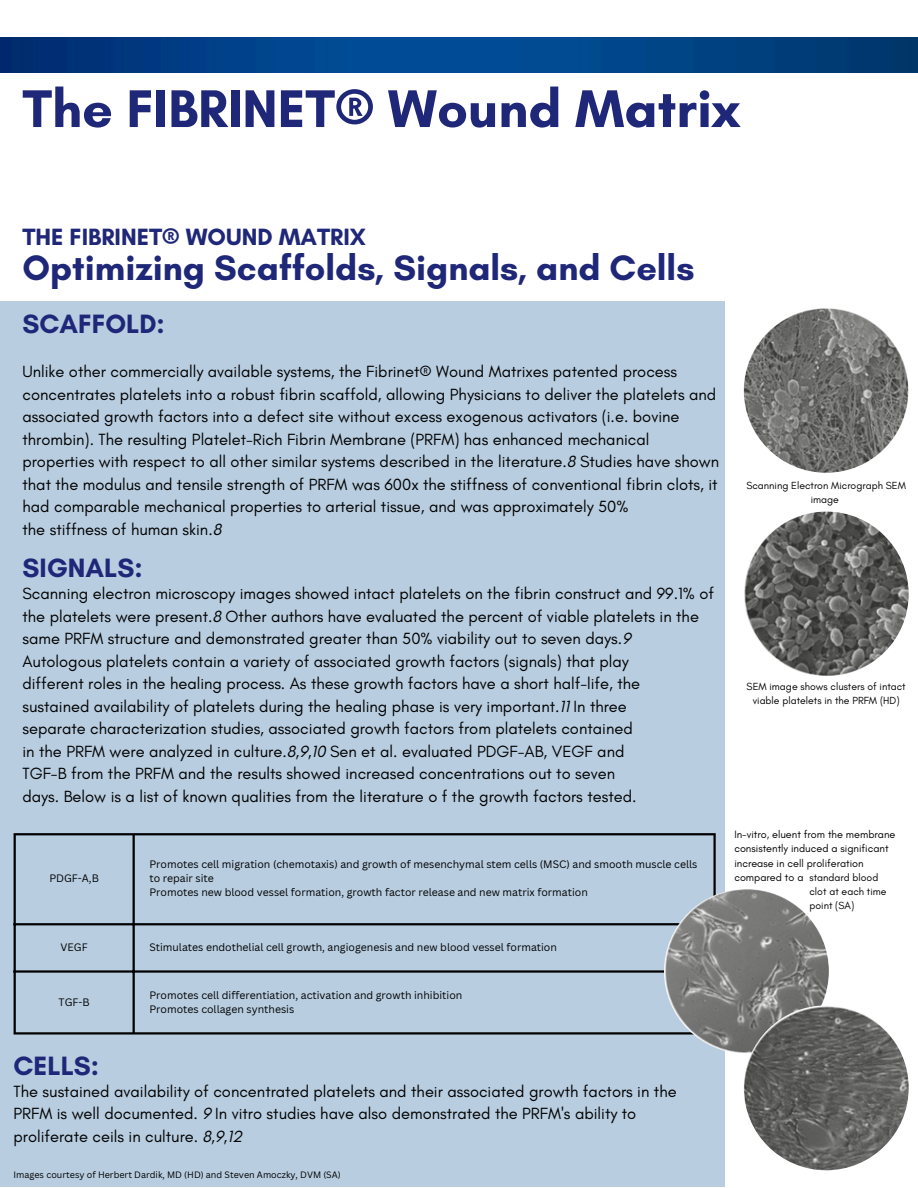
<style>
.page{position:relative;width:918px;height:1188px;background:#fff}
.page>*{position:absolute;margin:0;border:0;box-sizing:border-box;transform-origin:0 0}
.t1{font:700 54px "Glacial Indifference";color:#1f2778}
.t2{font:700 36px "Glacial Indifference";color:#1f2778}
.t3{font:700 27px "Glacial Indifference";color:#1f2778}
.t4{font:700 24px "Glacial Indifference";color:#1f2778}
.t5{font:16.5px/22.5px "Glacial Indifference";color:#000}
.t6{font:10.8px/14.4px "Glacial Indifference";color:#000}
.t7{font:10.5px/14px "Canva Sans";color:#000}
.t8{font:10.5px/14px "Glacial Indifference";color:#000;text-align:center}
.t9{font:9px "Canva Sans";color:#000}
.s1{font-style:italic}
</style>
<div class="page">
<img style="left:0;top:37px;width:918px;height:35px">
<div style="left:0;top:301px;width:725px;height:886px;background:#b8cde0"></div>
<hr style="left:14px;top:835px;width:2px;height:197px;background:#000">
<hr style="left:133px;top:835px;width:2px;height:197px;background:#000">
<hr style="left:713px;top:835px;width:3px;height:197px;background:#000">
<hr style="left:14px;top:833px;width:702px;height:2px;background:#000">
<hr style="left:14px;top:923px;width:702px;height:2px;background:#000">
<hr style="left:14px;top:970px;width:702px;height:3px;background:#000">
<hr style="left:14px;top:1032px;width:702px;height:3px;background:#000">
<img style="left:744px;top:308px;width:165px;height:165px;border-radius:50%">
<img style="left:744px;top:512px;width:165px;height:164px;border-radius:50%">
<img style="left:664px;top:889px;width:165px;height:165px;border-radius:50%">
<img style="left:744px;top:1005px;width:165px;height:165px;border-radius:50%">
<p class="t1" style="left:22px;top:76px;width:719px">The FIBRINET® Wound Matrix</p>
<p class="t4" style="left:22px;top:222px;width:345px">THE FIBRINET® WOUND MATRIX</p>
<p class="t2" style="left:22px;top:245px;width:674px">Optimizing Scaffolds, Signals, and Cells</p>
<h3 class="t3" style="left:22px;top:308px;width:144px">SCAFFOLD:</h3>
<h5 class="t5" style="left:22px;top:360px;width:698px">Unlike other commercially available systems, the Fibrinet® Wound Matrixes patented process concentrates platelets into a robust fibrin scaffold, allowing Physicians to deliver the platelets and associated growth factors into a defect site without excess exogenous activators (i.e. bovine thrombin). The resulting Platelet-Rich Fibrin Membrane (PRFM) has enhanced mechanical properties with respect to all other similar systems described in the literature.<span class="s1">8</span> Studies have shown that the modulus and tensile strength of PRFM was 600x the stiffness of conventional fibrin clots, it had comparable mechanical properties to arterial tissue, and was approximately 50%<br>the stiffness of human skin.<span class="s1">8</span></h5>
<p class="t3" style="left:22px;top:551px;width:122px">SIGNALS:</p>
<p class="t5" style="left:22px;top:582px;width:693px">Scanning electron microscopy images showed intact platelets on the fibrin construct and 99.1% of the platelets were present.<span class="s1">8</span> Other authors have evaluated the percent of viable platelets in the same PRFM structure and demonstrated greater than 50% viability out to seven days.<span class="s1">9<br></span>Autologous platelets contain a variety of associated growth factors (signals) that play<br>different roles in the healing process. As these growth factors have a short half-life, the<br>sustained availability of platelets during the healing phase is very important.<span class="s1">11</span> In three<br>separate characterization studies, associated growth factors from platelets contained<br>in the PRFM were analyzed in culture.<span class="s1">8,9,10</span> Sen et al. evaluated PDGF-AB, VEGF and<br>TGF-B from the PRFM and the results showed increased concentrations out to seven<br>days. Below is a list of known qualities from the literature o f the growth factors tested.</p>
<h1 class="t7" style="left:49px;top:871px;width:51px">PDGF-A,B</h1>
<h4 class="t7" style="left:149px;top:857px;width:550px">Promotes cell migration (chemotaxis) and growth of mesenchymal stem cells (MSC) and smooth muscle cells to repair site</h4>
<h2 class="t7" style="left:149px;top:885px;width:440px">Promotes new blood vessel formation, growth factor release and new matrix formation</h2>
<h3 class="t7" style="left:61px;top:940px;width:29px">VEGF</h3>
<h5 class="t7" style="left:149px;top:940px;width:409px">Stimulates endothelial cell growth, angiogenesis and new blood vessel formation</h5>
<h3 class="t7" style="left:59px;top:995px;width:33px">TGF-B</h3>
<h5 class="t7" style="left:149px;top:988px;width:314px">Promotes cell differentiation, activation and growth inhibition</h5>
<p class="t7" style="left:149px;top:1002px;width:146px">Promotes collagen synthesis</p>
<h6 class="t3" style="left:14px;top:1049px;width:87px">CELLS:</h6>
<p class="t5" style="left:14px;top:1080px;width:665px">The sustained availability of concentrated platelets and their associated growth factors in the<br>PRFM is well documented. <span class="s1">9</span> In vitro studies have also demonstrated the PRFM's ability to proliferate ceils in culture. <span class="s1">8,9,12</span></p>
<h6 class="t9" style="left:14px;top:1169px;width:329px">Images courtesy of Herbert Dardik, MD (HD) and Steven Amoczky, DVM (SA)</h6>
<h6 class="t8" style="left:746px;top:478px;width:161px">Scanning Electron Micrograph SEM image</h6>
<h6 class="t8" style="left:747px;top:679px;width:161px">SEM image shows clusters of intact viable platelets in the PRFM (HD)</h6>
<p class="t6" style="left:734px;top:827px;width:163px">In-vitro, eluent from the membrane consistently induced a significant increase in cell proliferation compared to a</p>
<p class="t8" style="left:810px;top:870px;width:79px;text-align:left">standard blood clot at each time point (SA)</p>
</div>
